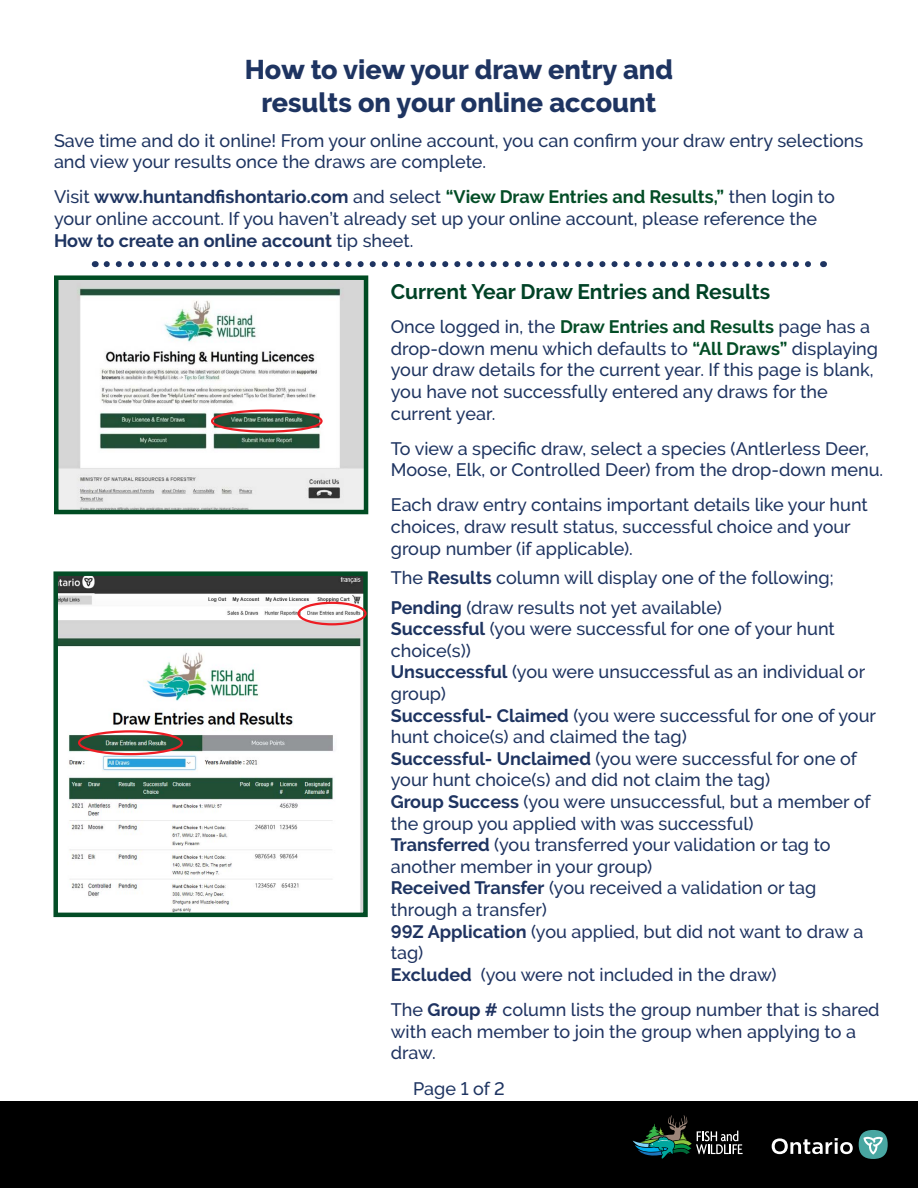
<style>
.page{position:relative;width:918px;height:1188px;background:#fff}
.page>*{position:absolute;margin:0;border:0;box-sizing:border-box;transform-origin:0 0}
.t1{font:800 27px/32.4px "Raleway";color:#1e3461;text-align:center}
.H1{font:700 21px "Raleway";color:#014226}
.Text{font:500 18px/21.6px "Raleway";color:#1e3461}
.Text-2{font:500 18px/21.6px "Raleway";color:#1f3361}
.s1{font-weight:700}
.s2{font-weight:700;color:#034d26}
</style>
<div class="page">
<svg style="left:107px;top:261px;width:704px;height:6px"></svg>
<img style="left:59px;top:280px;width:304px;height:229px">
<div style="left:54px;top:275px;width:314px;height:239px;border:4px solid #004c23"></div>
<img style="left:58px;top:576px;width:305px;height:336px">
<div style="left:53px;top:571px;width:315px;height:346px;border:4px solid #034d26"></div>
<div style="left:211px;top:409px;width:112px;height:24px;border:2px solid #ed1d24;border-radius:50%"></div>
<div style="left:78px;top:730px;width:105px;height:25px;border:2px solid #ed1d24;border-radius:50%"></div>
<div style="left:298px;top:602px;width:69px;height:23px;border:2px solid #ed1d24;border-radius:50%"></div>
<div style="left:0;top:1101px;width:918px;height:87px;background:#000"></div>
<div style="left:859px;top:1130px;width:29px;height:29px;background:#49a7a2;border-radius:50%"></div>
<svg style="left:863px;top:1136px;width:20px;height:19px"></svg>
<svg style="left:772px;top:1138px;width:81px;height:16px"></svg>
<svg style="left:633px;top:1115px;width:110px;height:44px"></svg>
<p class="t1" style="left:245px;top:54px;width:430px">How to view your draw entry and results on your online account</p>
<p class="Text" style="left:54px;top:130px;width:811px">Save time and do it online! From your online account, you can confirm your draw entry selections and view your results once the draws are complete.</p>
<p class="Text" style="left:54px;top:186px;width:782px">Visit <span class="s1">www.huntandfishontario.com</span> and select <span class="s2">“View Draw Entries and Results,”</span> then login to your online account. If you haven’t already set up your online account, please reference the<br><span class="s1">How to create an online account</span> tip sheet.</p>
<p class="H1" style="left:391px;top:280px;width:381px">Current Year Draw Entries and Results</p>
<p class="Text" style="left:391px;top:316px;width:489px">Once logged in, the <span class="s2">Draw Entries and Results</span> page has a drop-down menu which defaults to <span class="s2">“All Draws”</span> displaying your draw details for the current year. If this page is blank, you have not successfully entered any draws for the current year.</p>
<p class="Text" style="left:391px;top:438px;width:494px">To view a specific draw, select a species (Antlerless Deer,<br>Moose, Elk, or Controlled Deer) from the drop-down menu.</p>
<p class="Text" style="left:391px;top:494px;width:479px">Each draw entry contains important details like your hunt choices, draw result status, successful choice and your group number (if applicable).</p>
<p class="Text" style="left:391px;top:567px;width:444px">The <span class="s1">Results</span> column will display one of the following;</p>
<p class="Text" style="left:391px;top:596px;width:333px"><span class="s1">Pending</span> (draw results not yet available)</p>
<p class="Text" style="left:391px;top:618px;width:446px"><span class="s1">Successful</span> (you were successful for one of your hunt choice(s))</p>
<p class="Text" style="left:391px;top:661px;width:476px"><span class="s1">Unsuccessful</span> (you were unsuccessful as an individual or group)</p>
<p class="Text" style="left:391px;top:704px;width:487px"><span class="s1">Successful- Claimed</span> (you were successful for one of your hunt choice(s) and claimed the tag)</p>
<p class="Text" style="left:391px;top:748px;width:468px"><span class="s1">Successful- Unclaimed</span> (you were successful for one of your hunt choice(s) and did not claim the tag)</p>
<p class="Text" style="left:391px;top:791px;width:481px"><span class="s1">Group Success</span> (you were unsuccessful, but a member of the group you applied with was successful)</p>
<p class="Text" style="left:391px;top:834px;width:441px"><span class="s1">Transferred</span> (you transferred your validation or tag to another member in your group)</p>
<p class="Text" style="left:391px;top:877px;width:427px"><span class="s1">Received Transfer</span> (you received a validation or tag through a transfer)</p>
<p class="Text-2" style="left:391px;top:920px;width:474px"><span class="s1">99Z Application</span> (you applied, but did not want to draw a tag)</p>
<p class="Text-2" style="left:391px;top:964px;width:387px"><span class="s1">Excluded</span> (you were not included in the draw)</p>
<p class="Text-2" style="left:391px;top:999px;width:490px">The <span class="s1">Group #</span> column lists the group number that is shared with each member to join the group when applying to a draw.</p>
<p class="Text" style="left:413px;top:1078px;width:93px">Page 1 of 2</p>
</div>
